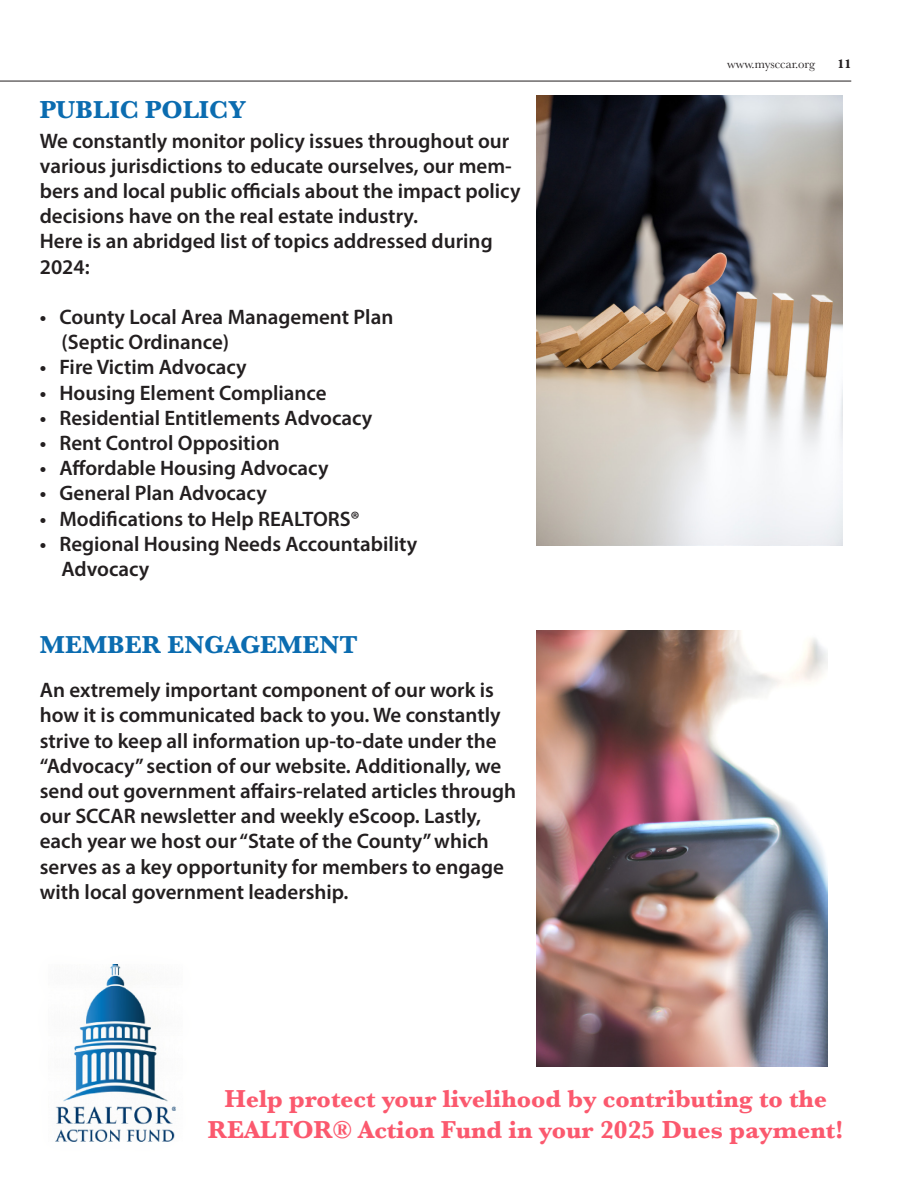
<style>
.page{position:relative;width:918px;height:1188px;background:#fff}
.page>*{position:absolute;margin:0;border:0;box-sizing:border-box;transform-origin:0 0}
.t1{font:700 25.5px/30.6px "Baskerville";color:#fb596e;text-align:center}
.t2{font:700 25.5px "Baskerville";color:#0b6cb0}
.t3{font:600 21px/25.2px "Myriad Pro";color:#231f20}
.t4{font:12.75px "Baskerville";color:#231f20}
.t5{font:700 12.75px "Baskerville";color:#231f20}
</style>
<div class="page">
<hr style="left:0;top:81px;width:851px;height:1px;background:#231f20">
<img style="left:536px;top:95px;width:307px;height:450px">
<img style="left:536px;top:630px;width:291px;height:436px">
<img style="left:55px;top:965px;width:121px;height:176px">
<p class="t2" style="left:40px;top:92px;width:208px">PUBLIC POLICY</p>
<p class="t3" style="left:40px;top:127px;width:482px">We constantly monitor policy issues throughout our various jurisdictions to educate ourselves, our mem&shy;bers and local public officials about the impact policy decisions have on the real estate industry.</p>
<p class="t3" style="left:40px;top:228px;width:454px">Here is an abridged list of topics addressed during<br>2024:</p>
<p class="t3" style="left:40px;top:304px;width:355px">• County Local Area Management Plan</p>
<p class="t3" style="left:62px;top:329px;width:169px">(Septic Ordinance)</p>
<p class="t3" style="left:40px;top:354px;width:208px">• Fire Victim Advocacy</p>
<p class="t3" style="left:40px;top:379px;width:288px">• Housing Element Compliance</p>
<p class="t3" style="left:40px;top:405px;width:334px">• Residential Entitlements Advocacy</p>
<p class="t3" style="left:40px;top:430px;width:242px">• Rent Control Opposition</p>
<p class="t3" style="left:40px;top:455px;width:290px">• Affordable Housing Advocacy</p>
<p class="t3" style="left:40px;top:480px;width:229px">• General Plan Advocacy</p>
<p class="t3" style="left:40px;top:505px;width:322px">• Modifications to Help REALTORS®</p>
<p class="t3" style="left:40px;top:531px;width:379px">• Regional Housing Needs Accountability</p>
<p class="t3" style="left:62px;top:556px;width:89px">Advocacy</p>
<p class="t2" style="left:40px;top:627px;width:320px">MEMBER ENGAGEMENT</p>
<p class="t3" style="left:40px;top:677px;width:478px">An extremely important component of our work is how it is communicated back to you. We constantly strive to keep all information up-to-date under the “Advocacy” section of our website. Additionally, we send out government affairs-related articles through our SCCAR newsletter and weekly eScoop. Lastly, each year we host our “State of the County” which serves as a key opportunity for members to engage with local government leadership.</p>
<p class="t4" style="left:727px;top:56px;width:89px">www.mysccar.org</p>
<p class="t5" style="left:837px;top:55px;width:15px">11</p>
<p class="t1" style="left:208px;top:1084px;width:637px">Help protect your livelihood by contributing to the<br>REALTOR® Action Fund in your 2025 Dues payment!</p>
</div>
